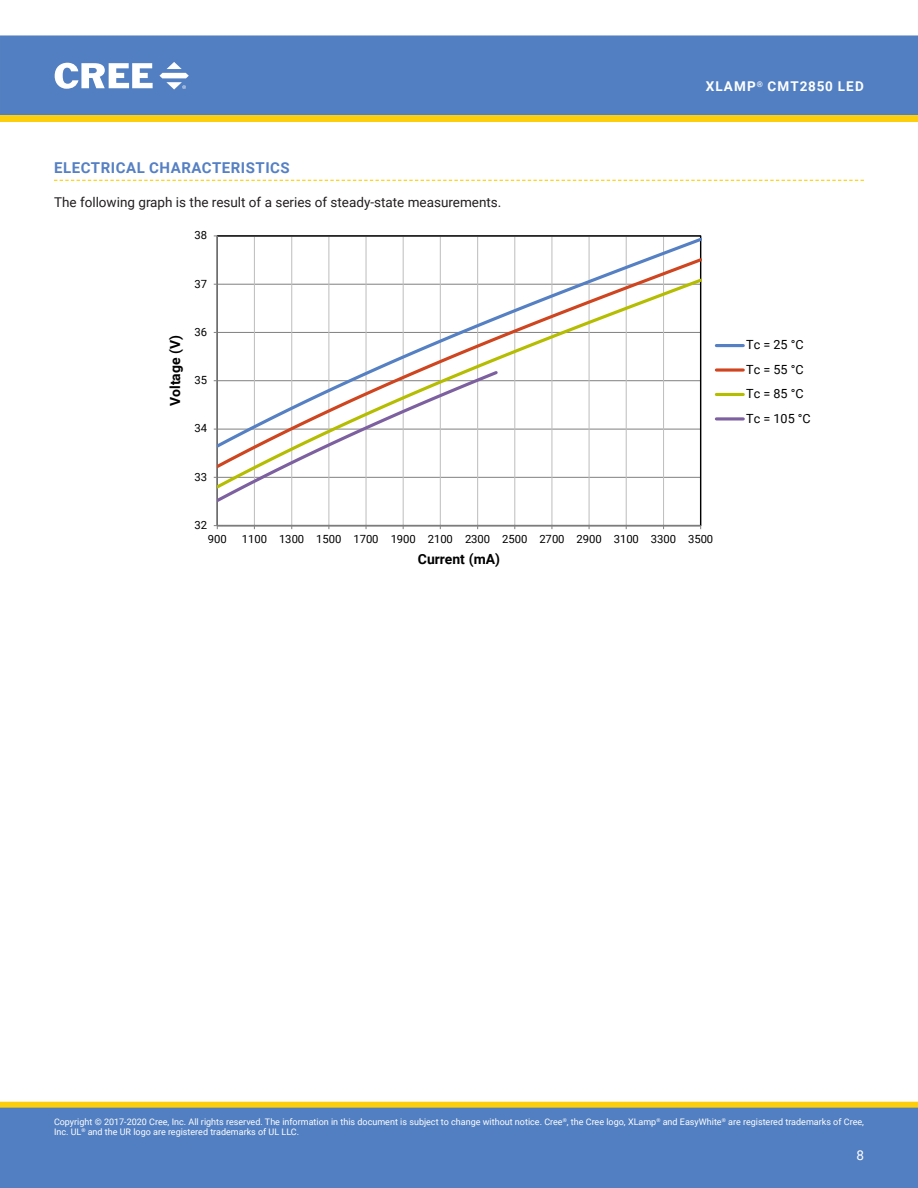
<style>
.page{position:relative;width:918px;height:1188px;background:#fff}
.page>*{position:absolute;margin:0;border:0;box-sizing:border-box;transform-origin:0 0}
.Section_heading_with{font:700 15px "Roboto";letter-spacing:.035em;color:#5580c3}
.t1{font:700 13.95px "Roboto";letter-spacing:-.005em;color:#000}
.t2{font:13.5px "Roboto";color:#231f20}
.t3{font:700 13.5px "Roboto";letter-spacing:.085em;color:#fff}
.t4{font:13.5px "Roboto";color:#fff}
.t5{font:12.6px/24.5px "Roboto";color:#000}
.t6{font:11.25px "Roboto";letter-spacing:-.01em;color:#000}
.t7{font:9px/10.8px "Roboto";color:#fff}
</style>
<div class="page">
<div style="left:1px;top:36px;width:916px;height:78px;background:#527fc1"></div>
<div style="left:0;top:35px;width:918px;height:80px;border:1px solid #527fc1"></div>
<svg style="left:55px;top:63px;width:98px;height:26px"></svg>
<svg style="left:159px;top:62px;width:30px;height:28px"></svg>
<div style="left:1px;top:1102px;width:916px;height:6px;background:#fcce0b"></div>
<div style="left:0;top:1102px;width:918px;height:6px;border:1px solid #fcce0b"></div>
<div style="left:0;top:1108px;width:918px;height:80px;background:#527fc1"></div>
<svg style="left:0;top:115px;width:918px;height:7px;background:#fbce0d"></svg>
<svg style="left:54px;top:180px;width:810px;height:1px"></svg>
<hr style="left:254px;top:236px;width:1px;height:290px;background:#c0c0c0">
<hr style="left:291px;top:236px;width:1px;height:290px;background:#c0c0c0">
<hr style="left:328px;top:236px;width:1px;height:290px;background:#c0c0c0">
<hr style="left:366px;top:236px;width:1px;height:290px;background:#c0c0c0">
<hr style="left:403px;top:236px;width:1px;height:290px;background:#c0c0c0">
<hr style="left:440px;top:236px;width:1px;height:290px;background:#c0c0c0">
<hr style="left:477px;top:236px;width:1px;height:290px;background:#c0c0c0">
<hr style="left:514px;top:236px;width:1px;height:290px;background:#c0c0c0">
<hr style="left:551px;top:236px;width:1px;height:290px;background:#c0c0c0">
<hr style="left:589px;top:236px;width:1px;height:290px;background:#c0c0c0">
<hr style="left:626px;top:236px;width:1px;height:290px;background:#c0c0c0">
<hr style="left:663px;top:236px;width:1px;height:290px;background:#c0c0c0">
<hr style="left:217px;top:236px;width:1px;height:290px;background:#868686">
<hr style="left:217px;top:525px;width:484px;height:1px;background:#868686">
<svg style="left:214px;top:525px;width:4px;height:4px"></svg>
<svg style="left:217px;top:236px;width:485px;height:20px"></svg>
<svg style="left:217px;top:256px;width:485px;height:20px"></svg>
<svg style="left:217px;top:276px;width:485px;height:215px"></svg>
<svg style="left:214px;top:368px;width:286px;height:137px"></svg>
<hr style="left:716px;top:344px;width:27px;height:3px;background:#5580c3">
<svg style="left:716px;top:368px;width:27px;height:4px"></svg>
<hr style="left:716px;top:393px;width:27px;height:3px;background:#b5bd00">
<svg style="left:716px;top:417px;width:27px;height:4px"></svg>
<p class="Section_heading_with" style="left:54px;top:157px;width:237px">ELECTRICAL CHARACTERISTICS</p>
<p class="t2" style="left:54px;top:192px;width:449px">The following graph is the result of a series of steady-state measurements.</p>
<p class="t6" style="left:194px;top:227px;width:14px">38</p>
<p class="t6" style="left:194px;top:276px;width:14px">37</p>
<p class="t1" style="left:165px;top:406px;width:72px;rotate:-90deg">Voltage (V)</p>
<p class="t6" style="left:194px;top:324px;width:14px">36</p>
<p class="t6" style="left:194px;top:372px;width:14px">35</p>
<p class="t6" style="left:194px;top:421px;width:14px">34</p>
<p class="t6" style="left:194px;top:469px;width:14px">33</p>
<p class="t6" style="left:194px;top:517px;width:14px">32</p>
<h3 class="t3" style="left:706px;top:77px;width:160px">XLAMP<sup>®</sup> CMT2850 LED</h3>
<p class="t5" style="left:746px;top:332px;width:66px">Tc = 25 °C<br>Tc = 55 °C<br>Tc = 85 °C<br>Tc = 105 °C</p>
<p class="t6" style="left:208px;top:531px;width:20px">900</p>
<p class="t6" style="left:242px;top:531px;width:473px">1100 1300 1500 1700 1900 2100 2300 2500 2700 2900 3100 3300 3500</p>
<p class="t1" style="left:418px;top:549px;width:84px">Current (mA)</p>
<p class="t7" style="left:54px;top:1116px;width:812px">Copyright © 2017-2020 Cree, Inc. All rights reserved. The information in this document is subject to change without notice. Cree<sup>®</sup>, the Cree logo, XLamp<sup>®</sup> and EasyWhite<sup>®</sup> are registered trademarks of Cree,<br>Inc. UL<sup>®</sup> and the UR logo are registered trademarks of UL LLC.</p>
<h3 class="t4" style="left:856px;top:1145px;width:9px">8</h3>
</div>
